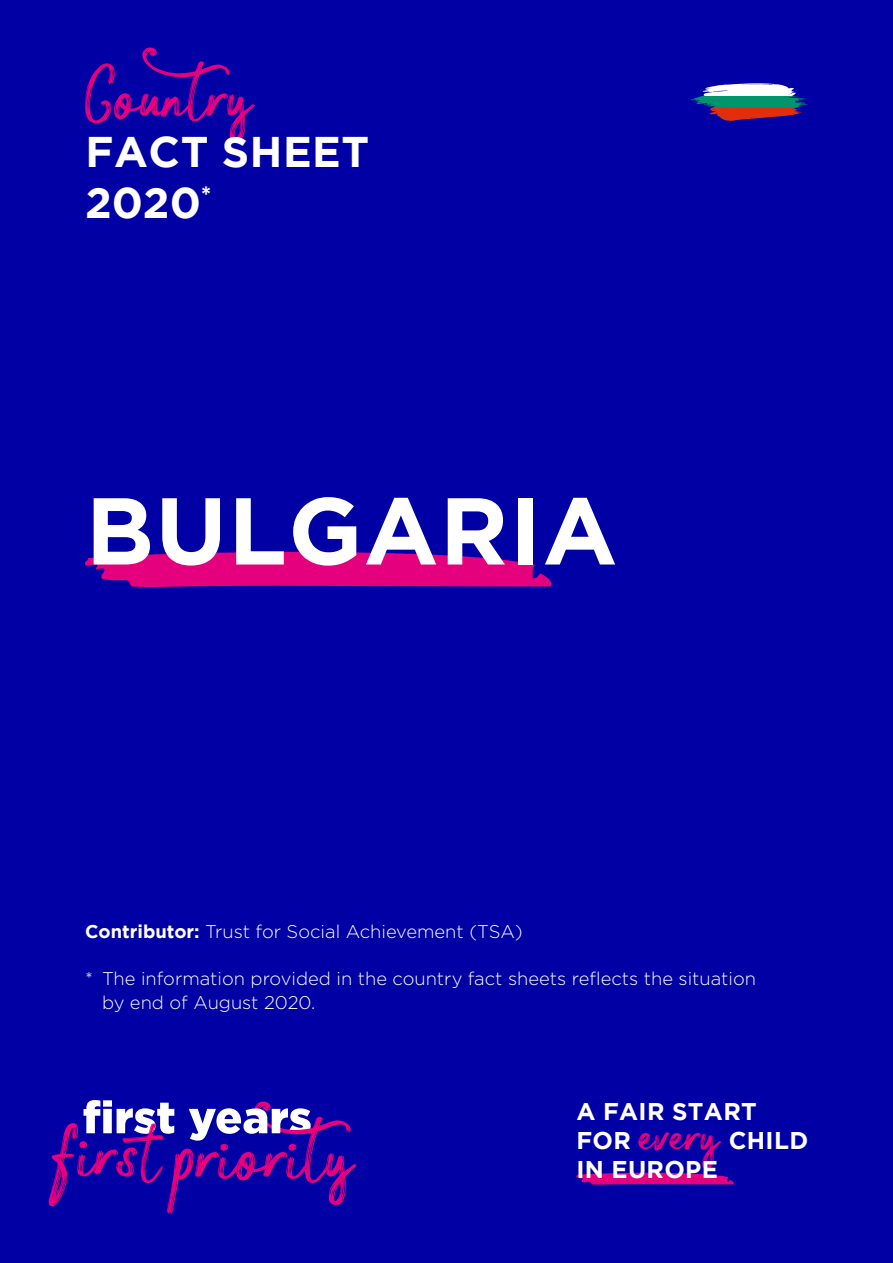
<style>
.page{position:relative;width:893px;height:1263px;background:#0000a4}
.page>*{position:absolute;margin:0;border:0;box-sizing:border-box;transform-origin:0 0}
.t1{font:700 94.65px "Gotham";letter-spacing:.015em;color:#fff}
.t2{font:61.8px "Miller";color:#e5007e}
.t3{font:700 42.75px/51.4px "Gotham";letter-spacing:.015em;color:#fff}
.t4{font:700 24.15px/29px "Gotham";letter-spacing:.015em;color:#fff}
.t5{font:300 18.3px/23.5px "Gotham";color:#fff}
.s1{font-weight:700}
</style>
<div class="page">
<svg style="left:49px;top:1100px;width:308px;height:114px"></svg>
<svg style="left:85px;top:552px;width:467px;height:35px;background:#c10083"></svg>
<svg style="left:576px;top:1132px;width:158px;height:52px"></svg>
<svg style="left:705px;top:83px;width:50px;height:6px"></svg>
<h2 class="t2" style="left:85px;top:58px;width:192px">Country</h2>
<h3 class="t3" style="left:85px;top:125px;width:286px">FACT SHEET<br>2020<sup>*</sup></h3>
<h1 class="t1" style="left:86px;top:476px;width:533px">BULGARIA</h1>
<p class="t5" style="left:85px;top:919px;width:439px"><span class="s1">Contributor:</span> Trust for Social Achievement (TSA)</p>
<p class="t5" style="left:102px;top:966px;width:656px;text-indent:-17px">* The information provided in the country fact sheets reflects the situation by end of August 2020.</p>
<h3 class="t4" style="left:576px;top:1096px;width:182px">A FAIR START<br>FOR</h3>
<h3 class="t4" style="left:729px;top:1125px;width:81px">CHILD</h3>
<h3 class="t4" style="left:576px;top:1154px;width:143px">IN EUROPE</h3>
</div>
